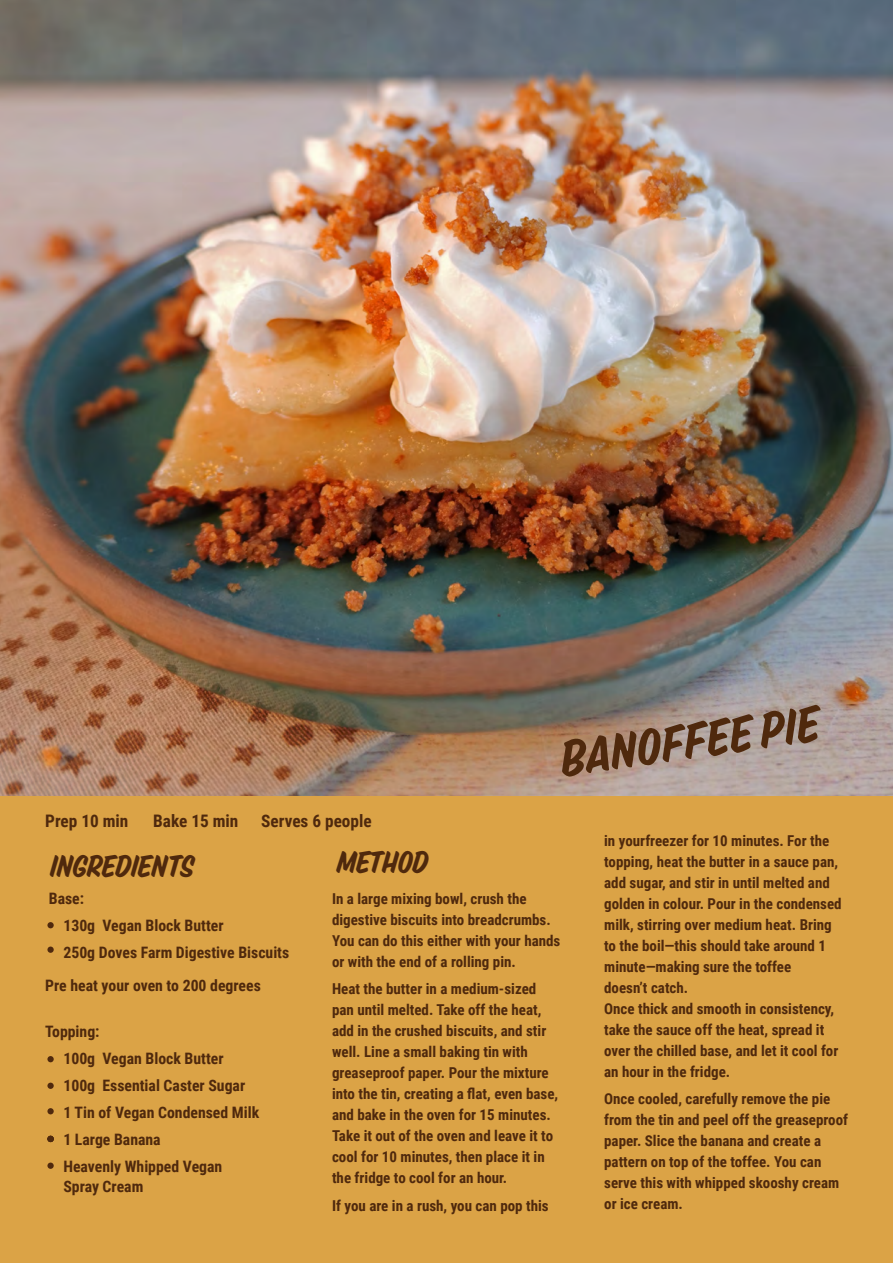
<style>
.page{position:relative;width:893px;height:1263px;background:#fff}
.page>*{position:absolute;margin:0;border:0;box-sizing:border-box;transform-origin:0 0}
.t1{font:49.05px "Suti";color:#4f290d}
.t2{font:30px "Suti";color:#4f290d}
.t3{font:700 17.25px "Roboto Condensed";color:#4f290d}
.t4{font:700 15.75px/27px "Roboto Condensed";color:#4f290d}
.t5{font:700 15px/21px "Roboto Condensed";color:#4f290d}
</style>
<div class="page">
<img style="left:0;top:0;width:893px;height:796px">
<div style="left:0;top:796px;width:893px;height:467px;background:#dba346"></div>
<div style="left:47px;top:922px;width:7px;height:6px;background:#4f290d;border-radius:50%"></div>
<div style="left:47px;top:946px;width:7px;height:7px;background:#4f290d;border-radius:50%"></div>
<div style="left:47px;top:1056px;width:7px;height:6px;background:#4f290d;border-radius:50%"></div>
<div style="left:47px;top:1082px;width:7px;height:7px;background:#4f290d;border-radius:50%"></div>
<div style="left:47px;top:1108px;width:7px;height:6px;background:#4f290d;border-radius:50%"></div>
<div style="left:47px;top:1136px;width:7px;height:6px;background:#4f290d;border-radius:50%"></div>
<div style="left:47px;top:1162px;width:7px;height:7px;background:#4f290d;border-radius:50%"></div>
<p class="t1" style="left:555px;top:729px;width:262px;rotate:-8deg">BANOFFEE PIE</p>
<p class="t3" style="left:45px;top:809px;width:85px">Prep 10 min</p>
<p class="t3" style="left:153px;top:809px;width:87px">Bake 15 min</p>
<p class="t3" style="left:261px;top:809px;width:112px">Serves 6 people</p>
<p class="t2" style="left:49px;top:847px;width:145px">INGREDIENTS</p>
<p class="t4" style="left:63px;top:884px;width:227px;text-indent:-15px">Base:<br>130g Vegan Block Butter<br>250g Doves Farm Digestive Biscuits</p>
<p class="t4" style="left:45px;top:971px;width:217px">Pre heat your oven to 200 degrees</p>
<p class="t4" style="left:63px;top:1017px;width:197px;text-indent:-18px">Topping:<br>100g Vegan Block Butter<br>100g Essential Caster Sugar<br>1 Tin of Vegan Condensed Milk<br>1 Large Banana<br>Heavenly Whipped Vegan</p>
<p class="t4" style="left:63px;top:1172px;width:81px">Spray Cream</p>
<p class="t2" style="left:336px;top:843px;width:93px">METHOD</p>
<p class="t5" style="left:332px;top:887px;width:230px">In a large mixing bowl, crush the digestive biscuits into breadcrumbs.<br>You can do this either with your hands or with the end of a rolling pin.</p>
<p class="t5" style="left:332px;top:977px;width:228px">Heat the butter in a medium-sized pan until melted. Take off the heat, add in the crushed biscuits, and stir well. Line a small baking tin with greaseproof paper. Pour the mixture into the tin, creating a flat, even base, and bake in the oven for 15 minutes.<br>Take it out of the oven and leave it to cool for 10 minutes, then place it in the fridge to cool for an hour.</p>
<p class="t5" style="left:332px;top:1195px;width:218px">If you are in a rush, you can pop this</p>
<p class="t5" style="left:604px;top:829px;width:239px">in yourfreezer for 10 minutes. For the topping, heat the butter in a sauce pan, add sugar, and stir in until melted and golden in colour. Pour in the condensed milk, stirring over medium heat. Bring to the boil—this should take around 1 minute—making sure the toffee<br>doesn’t catch.<br>Once thick and smooth in consistency, take the sauce off the heat, spread it over the chilled base, and let it cool for an hour in the fridge.</p>
<p class="t5" style="left:604px;top:1087px;width:245px">Once cooled, carefully remove the pie from the tin and peel off the greaseproof paper. Slice the banana and create a pattern on top of the toffee. You can serve this with whipped skooshy cream or ice cream.</p>
</div>
